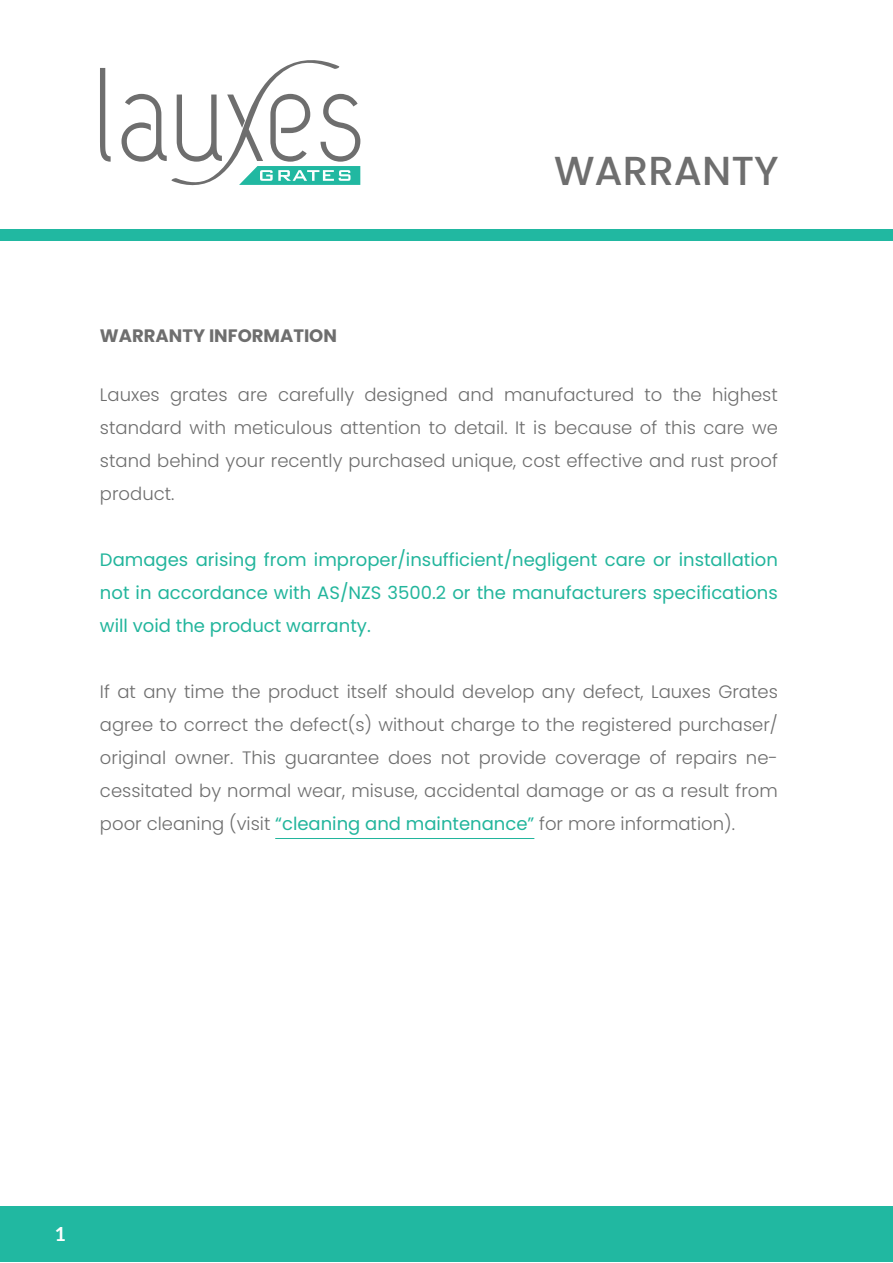
<style>
.page{position:relative;width:893px;height:1263px;background:#fff}
.page>*{position:absolute;margin:0;border:0;box-sizing:border-box;transform-origin:0 0}
.t1{font:500 40.5px "Poppins";color:#6e6e6e}
.t2{font:700 19.5px "Lato";color:#fff}
.t3{font:300 18px/33px "Poppins";color:#6e6e6e;text-align:justify}
.t4{font:18px/33px "Poppins";color:#22b59c;text-align:justify}
.t5{font:700 18px "Poppins";color:#6e6e6e}
.s1{font-weight:400;color:#22b59c}
</style>
<div class="page">
<svg style="left:100px;top:60px;width:260px;height:126px"></svg>
<div style="left:1px;top:1206px;width:892px;height:56px;background:#21b8a1"></div>
<div style="left:1px;top:230px;width:892px;height:11px;background:#21b8a1"></div>
<hr style="left:275px;top:838px;width:259px;height:1px;background:#22b59c">
<p class="t5" style="left:100px;top:325px;width:239px">WARRANTY INFORMATION</p>
<h1 class="t1" style="left:554px;top:148px;width:226px">WARRANTY</h1>
<p class="t3" style="left:100px;top:378px;width:679px">Lauxes grates are carefully designed and manufactured to the highest standard with meticulous attention to detail. It is because of this care we stand behind your recently purchased unique, cost effective and rust proof product.</p>
<p class="t4" style="left:100px;top:543px;width:679px">Damages arising from improper/insufficient/negligent care or installation not in accordance with AS/NZS 3500.2 or the manufacturers specifications will void the product warranty.</p>
<p class="t3" style="left:100px;top:675px;width:679px">If at any time the product itself should develop any defect, Lauxes Grates agree to correct the defect(s) without charge to the registered purchaser/ original owner. This guarantee does not provide coverage of repairs ne&shy;cessitated by normal wear, misuse, accidental damage or as a result from poor cleaning (visit <span class="s1">“cleaning and maintenance”</span> for more information).</p>
<p class="t2" style="left:55px;top:1220px;width:13px">1</p>
</div>
